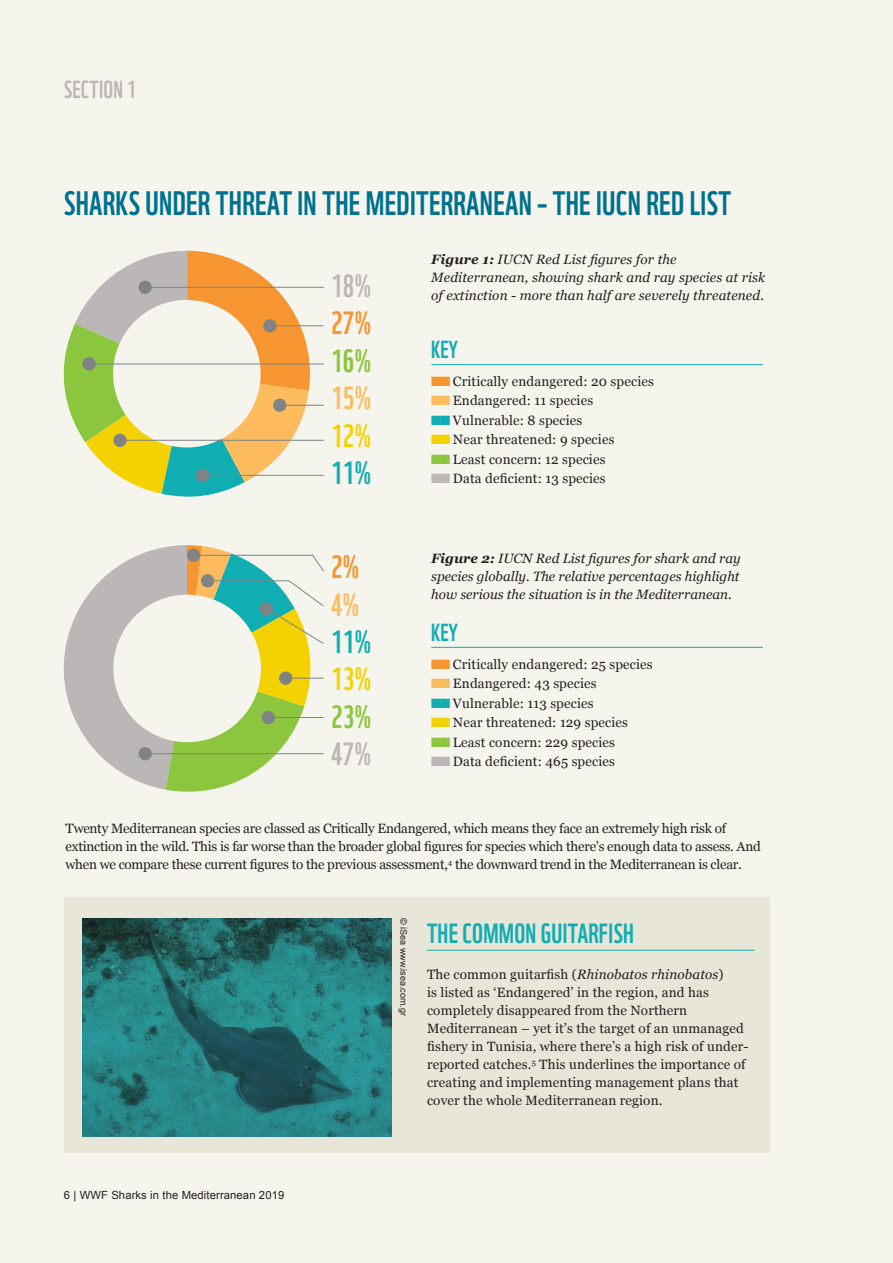
<style>
.page{position:relative;width:893px;height:1263px;background:#f5f5ee}
.page>*{position:absolute;margin:0;border:0;box-sizing:border-box;transform-origin:0 0}
.t1{font:33px "WWF";letter-spacing:.01em;color:#00718e}
.t2{font:31.2px "WWF";color:#bbb7b7}
.t3{font:31.2px "WWF";color:#8bc63e}
.t4{font:31.2px "WWF";color:#f4d202}
.t5{font:31.2px "WWF";color:#10aeb2}
.t6{font:31.2px "WWF";color:#f79530}
.t7{font:31.2px "WWF";color:#fcbc5e}
.t8{font:27px "WWF";letter-spacing:.01em;color:#10aeb2}
.t9{font:24px "WWF";letter-spacing:.01em;color:#bbb7b7}
.t10{font:24px "WWF";color:#10aeb2}
.t11{font:13.5px/18px "Georgia";letter-spacing:.01em;color:#231f20}
.t12{font:13.5px/18px "Georgia";letter-spacing:-.02em;color:#231f20}
.t13{font:italic 13.5px/18px "Georgia";letter-spacing:.01em;color:#231f20}
.t14{font:11.25px "Arial";letter-spacing:.01em;color:#231f20}
.t15{font:9px "Arial";color:#231f20}
.s1{font-weight:700}
.s2{color:#f79530}
.s3{color:#fcbc5e}
.s4{color:#10aeb2}
.s5{color:#f4d202}
.s6{color:#8bc63e}
.s7{color:#bbb7b7}
.s8{font-style:italic}
</style>
<div class="page">
<svg style="left:63px;top:251px;width:247px;height:246px"></svg>
<div style="left:113px;top:300px;width:148px;height:147px;background:#f5f5ee;border-radius:50%"></div>
<div style="left:64px;top:897px;width:706px;height:255px;background:#e7e6d9"></div>
<hr style="left:427px;top:950px;width:327px;height:1px;background:#10aeb2">
<img style="left:82px;top:918px;width:310px;height:218px">
<hr style="left:431px;top:364px;width:332px;height:1px;background:#10aeb2">
<hr style="left:431px;top:647px;width:332px;height:1px;background:#10aeb2">
<div style="left:139px;top:281px;width:13px;height:13px;background:#808285;border-radius:50%"></div>
<hr style="left:145px;top:287px;width:179px;height:1px;background:#808285">
<div style="left:263px;top:319px;width:14px;height:13px;background:#808285;border-radius:50%"></div>
<hr style="left:270px;top:325px;width:54px;height:1px;background:#808285">
<div style="left:273px;top:399px;width:13px;height:13px;background:#808285;border-radius:50%"></div>
<hr style="left:280px;top:405px;width:44px;height:1px;background:#808285">
<div style="left:83px;top:357px;width:13px;height:14px;background:#808285;border-radius:50%"></div>
<hr style="left:89px;top:364px;width:235px;height:1px;background:#808285">
<div style="left:113px;top:434px;width:14px;height:13px;background:#808285;border-radius:50%"></div>
<hr style="left:120px;top:440px;width:204px;height:1px;background:#808285">
<div style="left:196px;top:469px;width:13px;height:13px;background:#808285;border-radius:50%"></div>
<hr style="left:203px;top:475px;width:121px;height:1px;background:#808285">
<svg style="left:63px;top:545px;width:261px;height:247px"></svg>
<h3 class="t9" style="left:64px;top:71px;width:74px">SECTION 1</h3>
<p class="t1" style="left:64px;top:177px;width:669px">SHARKS UNDER THREAT IN THE MEDITERRANEAN – THE IUCN RED LIST</p>
<p class="t13" style="left:431px;top:250px;width:336px"><span class="s1">Figure 1:</span> IUCN Red List figures for the<br>Mediterranean, showing shark and ray species at risk of extinction - more than half are severely threatened.</p>
<p class="t2" style="left:331px;top:261px;width:42px">18%</p>
<p class="t6" style="left:331px;top:299px;width:42px">27%</p>
<p class="t3" style="left:331px;top:336px;width:42px">16%</p>
<p class="t7" style="left:331px;top:373px;width:42px">15%</p>
<p class="t4" style="left:331px;top:411px;width:42px">12%</p>
<p class="t5" style="left:331px;top:448px;width:42px">11%</p>
<p class="t10" style="left:431px;top:330px;width:28px">KEY</p>
<p class="t11" style="left:431px;top:372px;width:224px"><span class="s2">■■</span> Critically endangered: 20 species</p>
<p class="t11" style="left:431px;top:391px;width:163px"><span class="s3">■■</span> Endangered: 11 species</p>
<p class="t11" style="left:431px;top:411px;width:153px"><span class="s4">■■</span> Vulnerable: 8 species</p>
<p class="t11" style="left:431px;top:430px;width:185px"><span class="s5">■■</span> Near threatened: 9 species</p>
<p class="t11" style="left:431px;top:450px;width:176px"><span class="s6">■■</span> Least concern: 12 species</p>
<p class="t11" style="left:431px;top:469px;width:176px"><span class="s7">■■</span> Data deficient: 13 species</p>
<p class="t6" style="left:331px;top:542px;width:30px">2%</p>
<p class="t7" style="left:331px;top:580px;width:30px">4%</p>
<p class="t5" style="left:331px;top:617px;width:42px">11%</p>
<p class="t4" style="left:331px;top:655px;width:42px">13%</p>
<p class="t3" style="left:331px;top:692px;width:42px">23%</p>
<p class="t2" style="left:331px;top:730px;width:42px">47%</p>
<p class="t13" style="left:431px;top:548px;width:311px;text-align:justify"><span class="s1">Figure 2:</span> IUCN Red List figures for shark and ray species globally. The relative percentages highlight how serious the situation is in the Mediterranean.</p>
<p class="t10" style="left:431px;top:613px;width:28px">KEY</p>
<p class="t11" style="left:431px;top:654px;width:223px"><span class="s2">■■</span> Critically endangered: 25 species</p>
<p class="t11" style="left:431px;top:674px;width:167px"><span class="s3">■■</span> Endangered: 43 species</p>
<p class="t11" style="left:431px;top:693px;width:164px"><span class="s4">■■</span> Vulnerable: 113 species</p>
<p class="t11" style="left:431px;top:713px;width:198px"><span class="s5">■■</span> Near threatened: 129 species</p>
<p class="t11" style="left:431px;top:732px;width:185px"><span class="s6">■■</span> Least concern: 229 species</p>
<p class="t11" style="left:431px;top:752px;width:185px"><span class="s7">■■</span> Data deficient: 465 species</p>
<p class="t12" style="left:66px;top:819px;width:697px">Twenty Mediterranean species are classed as Critically Endangered, which means they face an extremely high risk of extinction in the wild. This is far worse than the broader global figures for species which there’s enough data to assess. And when we compare these current figures to the previous assessment,<sup>4</sup> the downward trend in the Mediterranean is clear.</p>
<p class="t14" style="left:64px;top:1187px;width:222px">6 | WWF Sharks in the Mediterranean 2019</p>
<p class="t15" style="left:410px;top:918px;width:99px;rotate:90deg">© iSea www.isea.com.gr</p>
<p class="t8" style="left:427px;top:913px;width:208px">THE COMMON GUITARFISH</p>
<p class="t11" style="left:427px;top:965px;width:323px">The common guitarfish (<span class="s8">Rhinobatos rhinobatos</span>)<br>is listed as ‘Endangered’ in the region, and has completely disappeared from the Northern Mediterranean – yet it’s the target of an unmanaged fishery in Tunisia, where there’s a high risk of under&shy;reported catches.<sup>5</sup> This underlines the importance of creating and implementing management plans that cover the whole Mediterranean region.</p>
</div>
